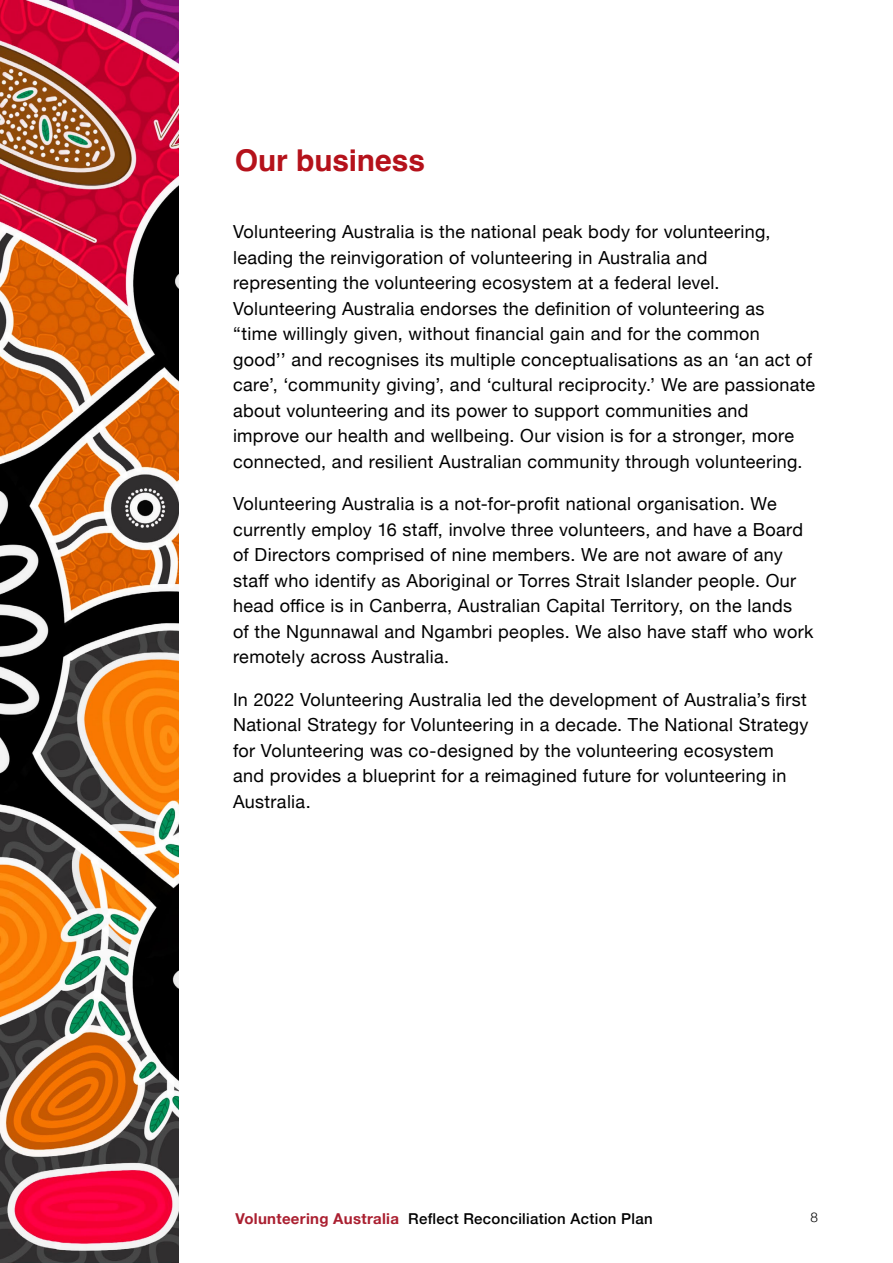
<style>
.page{position:relative;width:893px;height:1263px;background:#fff}
.page>*{position:absolute;margin:0;border:0;box-sizing:border-box;transform-origin:0 0}
.Red_Headings{font:700 30px "Helvetica";letter-spacing:-.005em;color:#b5121b}
.Paragraph_text{font:18px/25.5px "Helvetica Neue";letter-spacing:.02em;color:#000}
.t1{font:500 15px "Helvetica Neue";letter-spacing:.02em;color:#000}
.t2{font:300 13.5px "Helvetica Neue";color:#000}
.s1{font-weight:700;color:#aa1f30}
</style>
<div class="page">
<img style="left:0;top:0;width:179px;height:1263px">
<p class="Red_Headings" style="left:235px;top:142px;width:192px">Our business</p>
<p class="Paragraph_text" style="left:233px;top:220px;width:584px">Volunteering Australia is the national peak body for volunteering, leading the reinvigoration of volunteering in Australia and representing the volunteering ecosystem at a federal level.<br>Volunteering Australia endorses the definition of volunteering as<br>“time willingly given, without financial gain and for the common good’’ and recognises its multiple conceptualisations as an ‘an act of care’, ‘community giving’, and ‘cultural reciprocity.’ We are passionate about volunteering and its power to support communities and improve our health and wellbeing. Our vision is for a stronger, more connected, and resilient Australian community through volunteering.</p>
<p class="Paragraph_text" style="left:233px;top:492px;width:582px">Volunteering Australia is a not-for-profit national organisation. We currently employ 16 staff, involve three volunteers, and have a Board of Directors comprised of nine members. We are not aware of any staff who identify as Aboriginal or Torres Strait Islander people. Our head office is in Canberra, Australian Capital Territory, on the lands<br>of the Ngunnawal and Ngambri peoples. We also have staff who work remotely across Australia.</p>
<p class="Paragraph_text" style="left:233px;top:688px;width:577px">In 2022 Volunteering Australia led the development of Australia’s first National Strategy for Volunteering in a decade. The National Strategy for Volunteering was co-designed by the volunteering ecosystem and provides a blueprint for a reimagined future for volunteering in Australia.</p>
<p class="t1" style="left:236px;top:1206px;width:419px"><span class="s1">Volunteering Australia</span> Reflect Reconciliation Action Plan</p>
<p class="t2" style="left:811px;top:1206px;width:9px">8</p>
</div>
